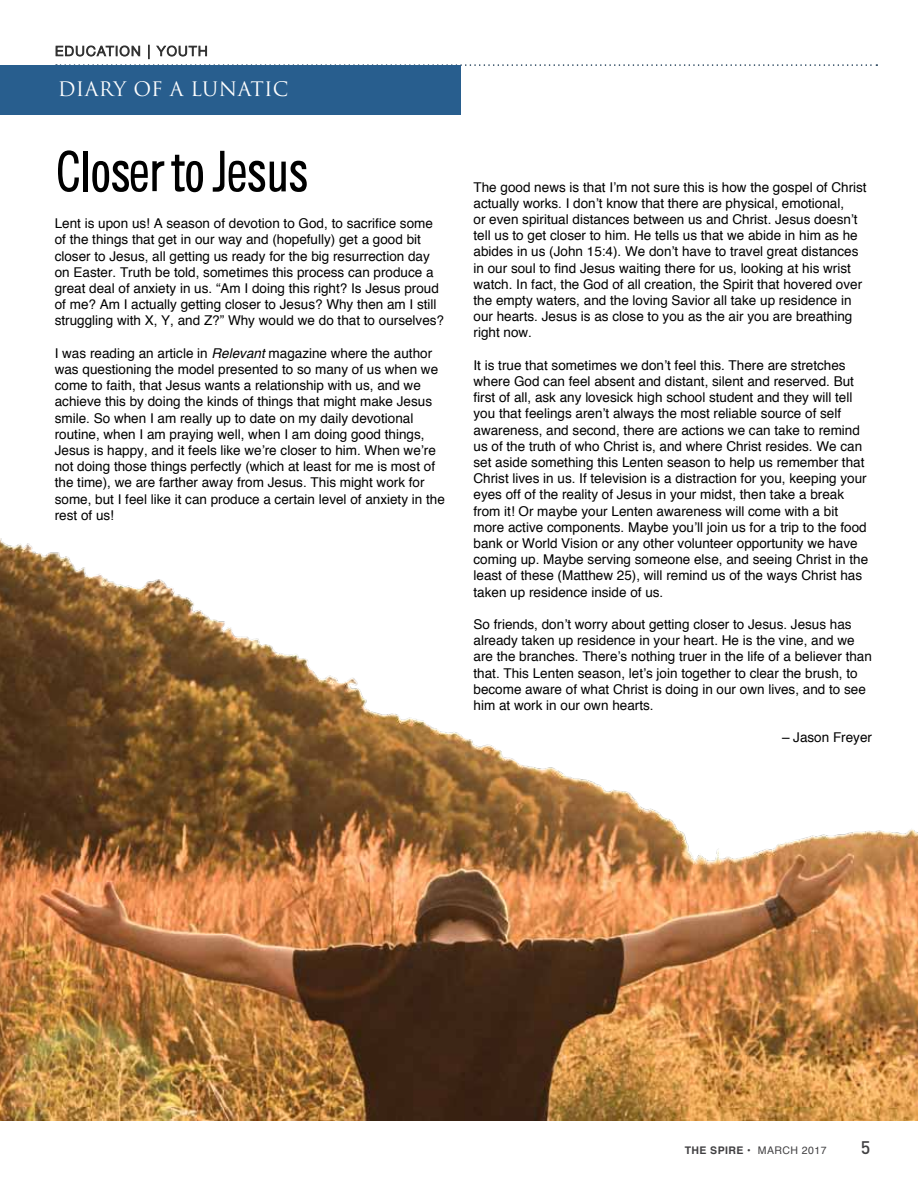
<style>
.page{position:relative;width:918px;height:1188px;background:#fff}
.page>*{position:absolute;margin:0;border:0;box-sizing:border-box;transform-origin:0 0}
.t1{font:54px "CHANL Plain";letter-spacing:-.04em;color:#000}
.t2{font:19.5px "Trajan Pro";letter-spacing:.015em;color:#fff}
.t3{font:500 18px "DIN Pro";color:#414042}
.t4{font:13.5px/16.2px "Helvetica";color:#000}
.t5{font:700 10.5px "Helvetica";letter-spacing:.04em;color:#414042}
.s1{font-style:italic}
.s2{font-weight:400}
</style>
<div class="page">
<img style="left:0;top:538px;width:918px;height:582px">
<svg style="left:55px;top:45px;width:822px;height:21px"></svg>
<div style="left:0;top:65px;width:460px;height:49px;background:#285e8e"></div>
<h2 class="t2" style="left:58px;top:76px;width:232px">DIARY OF A LUNATIC</h2>
<h1 class="t1" style="left:55px;top:142px;width:255px">Closer to Jesus</h1>
<p class="t4" style="left:55px;top:215px;width:391px">Lent is upon us! A season of devotion to God, to sacrifice some of the things that get in our way and (hopefully) get a good bit closer to Jesus, all getting us ready for the big resurrection day on Easter. Truth be told, sometimes this process can produce a great deal of anxiety in us. “Am I doing this right? Is Jesus proud of me? Am I actually getting closer to Jesus? Why then am I still struggling with X, Y, and Z?” Why would we do that to ourselves?</p>
<p class="t4" style="left:55px;top:345px;width:392px">I was reading an article in <span class="s1">Relevant</span> magazine where the author was questioning the model presented to so many of us when we come to faith, that Jesus wants a relationship with us, and we achieve this by doing the kinds of things that might make Jesus smile. So when I am really up to date on my daily devotional routine, when I am praying well, when I am doing good things, Jesus is happy, and it feels like we’re closer to him. When we’re not doing those things perfectly (which at least for me is most of the time), we are farther away from Jesus. This might work for some, but I feel like it can produce a certain level of anxiety in the rest of us!</p>
<p class="t4" style="left:474px;top:179px;width:395px">The good news is that I’m not sure this is how the gospel of Christ actually works. I don’t know that there are physical, emotional,<br>or even spiritual distances between us and Christ. Jesus doesn’t tell us to get closer to him. He tells us that we abide in him as he abides in us (John 15:4). We don’t have to travel great distances in our soul to find Jesus waiting there for us, looking at his wrist watch. In fact, the God of all creation, the Spirit that hovered over the empty waters, and the loving Savior all take up residence in our hearts. Jesus is as close to you as the air you are breathing right now.</p>
<p class="t4" style="left:474px;top:357px;width:396px">It is true that sometimes we don’t feel this. There are stretches where God can feel absent and distant, silent and reserved. But first of all, ask any lovesick high school student and they will tell you that feelings aren’t always the most reliable source of self awareness, and second, there are actions we can take to remind us of the truth of who Christ is, and where Christ resides. We can set aside something this Lenten season to help us remember that Christ lives in us. If television is a distraction for you, keeping your eyes off of the reality of Jesus in your midst, then take a break from it! Or maybe your Lenten awareness will come with a bit more active components. Maybe you’ll join us for a trip to the food bank or World Vision or any other volunteer opportunity we have coming up. Maybe serving someone else, and seeing Christ in the least of these (Matthew 25), will remind us of the ways Christ has taken up residence inside of us.</p>
<p class="t4" style="left:474px;top:616px;width:400px">So friends, don’t worry about getting closer to Jesus. Jesus has already taken up residence in your heart. He is the vine, and we are the branches. There’s nothing truer in the life of a believer than that. This Lenten season, let’s join together to clear the brush, to become aware of what Christ is doing in our own lives, and to see him at work in our own hearts.</p>
<p class="t4" style="left:782px;top:729px;width:92px">– Jason Freyer</p>
<p class="t5" style="left:685px;top:1144px;width:143px">THE SPIRE • <span class="s2">MARCH 2017</span></p>
<h3 class="t3" style="left:861px;top:1135px;width:11px">5</h3>
</div>
